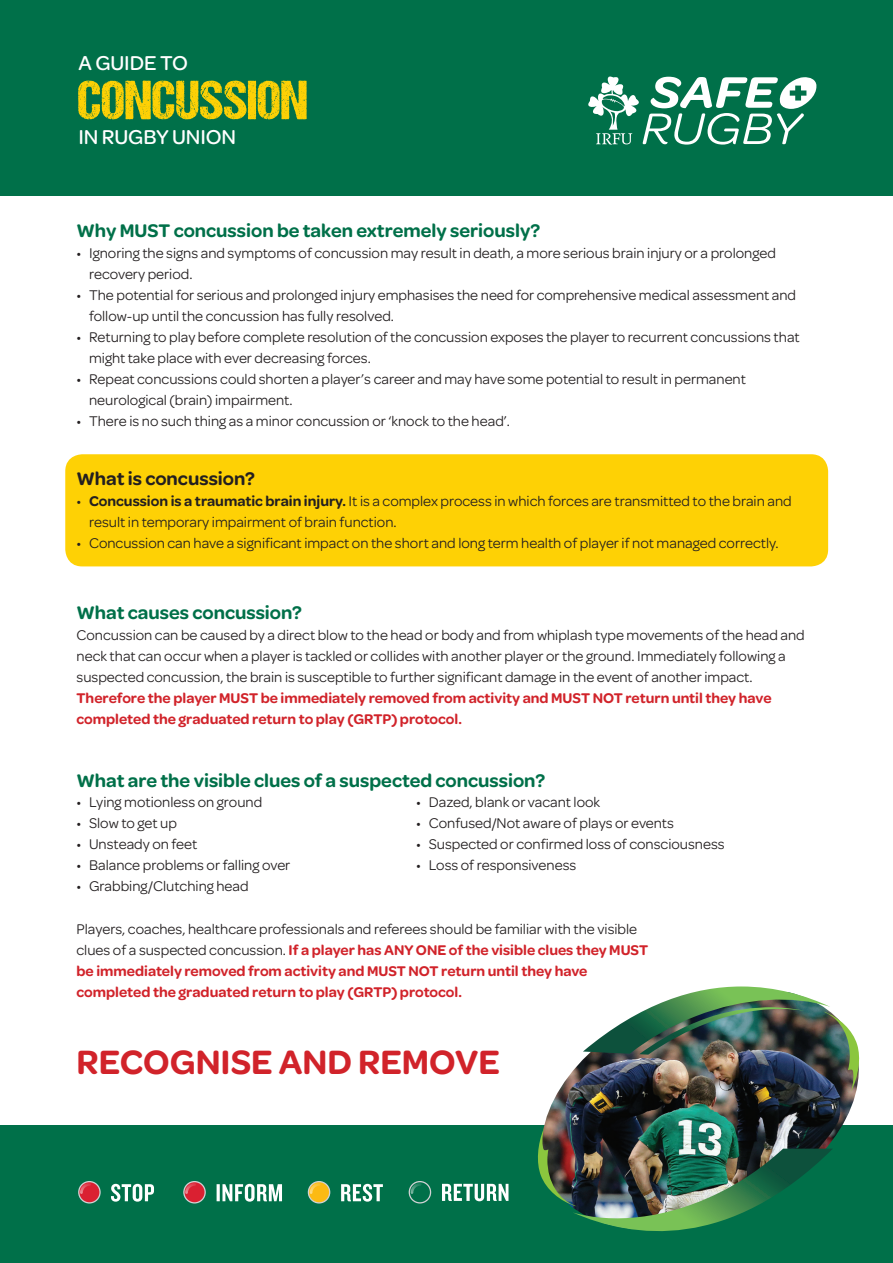
<style>
.page{position:relative;width:893px;height:1263px;background:#fff}
.page>*{position:absolute;margin:0;border:0;box-sizing:border-box;transform-origin:0 0}
.t1{font:600 36px "Omnes";color:#d1232a}
.t2{font:500 21.45px "Omnes";letter-spacing:-.005em;color:#fff}
.t3{font:600 19.5px "Omnes";color:#007049}
.t4{font:600 19.5px "Omnes";color:#231f20}
.t5{font:15px/21px "Omnes";color:#231f20}
.t6{font:600 15px "Omnes";color:#d1232a}
.s1{font-weight:600}
.s2{font-weight:600;color:#d1232a}
.s3{font-weight:400;color:#231f20}
</style>
<div class="page">
<div style="left:65px;top:454px;width:763px;height:112px;background:#fed105;border-radius:17px"></div>
<div style="left:0;top:0;width:893px;height:196px;background:#007049"></div>
<div style="left:0;top:1126px;width:893px;height:137px;background:#007049"></div>
<svg style="left:588px;top:76px;width:228px;height:69px"></svg>
<svg style="left:111px;top:1184px;width:43px;height:18px"></svg>
<div style="left:79px;top:1181px;width:21px;height:22px;background:#da2031;border-radius:50%"></div>
<div style="left:78px;top:1181px;width:23px;height:22px;border:1px solid #d1d2d4;border-radius:50%"></div>
<svg style="left:79px;top:1181px;width:14px;height:14px"></svg>
<svg style="left:217px;top:1184px;width:65px;height:18px"></svg>
<svg style="left:184px;top:1181px;width:21px;height:22px"></svg>
<div style="left:183px;top:1181px;width:23px;height:22px;border:1px solid #d1d2d4;border-radius:50%"></div>
<svg style="left:184px;top:1181px;width:14px;height:14px"></svg>
<svg style="left:341px;top:1184px;width:42px;height:18px"></svg>
<div style="left:308px;top:1181px;width:22px;height:22px;background:#fcba13;border-radius:50%"></div>
<div style="left:308px;top:1181px;width:22px;height:22px;border:1px solid #d1d2d4;border-radius:50%"></div>
<svg style="left:308px;top:1181px;width:14px;height:14px"></svg>
<svg style="left:442px;top:1184px;width:66px;height:17px"></svg>
<div style="left:409px;top:1181px;width:22px;height:22px;border:1px solid #d1d2d4;border-radius:50%"></div>
<svg style="left:409px;top:1181px;width:14px;height:14px"></svg>
<svg style="left:78px;top:81px;width:229px;height:38px"></svg>
<img style="left:523px;top:1059px;width:354px;height:80px">
<img style="left:536px;top:1128px;width:297px;height:104px">
<img style="left:583px;top:986px;width:278px;height:106px">
<p class="t2" style="left:78px;top:51px;width:111px">A GUIDE TO</p>
<p class="t2" style="left:78px;top:125px;width:159px">IN RUGBY UNION</p>
<p class="t3" style="left:77px;top:219px;width:465px">Why MUST concussion be taken extremely seriously?</p>
<p class="t5" style="left:89px;top:242px;width:688px;text-indent:-13px">• Ignoring the signs and symptoms of concussion may result in death, a more serious brain injury or a prolonged recovery period.</p>
<p class="t5" style="left:89px;top:284px;width:708px;text-indent:-13px">• The potential for serious and prolonged injury emphasises the need for comprehensive medical assessment and follow-up until the concussion has fully resolved.</p>
<p class="t5" style="left:89px;top:326px;width:712px;text-indent:-13px">• Returning to play before complete resolution of the concussion exposes the player to recurrent concussions that might take place with ever decreasing forces.</p>
<p class="t5" style="left:89px;top:368px;width:658px;text-indent:-13px">• Repeat concussions could shorten a player’s career and may have some potential to result in permanent neurological (brain) impairment.</p>
<p class="t5" style="left:77px;top:410px;width:435px">• There is no such thing as a minor concussion or ‘knock to the head’.</p>
<p class="t4" style="left:77px;top:467px;width:180px">What is concussion?</p>
<p class="t5" style="left:89px;top:490px;width:704px;text-indent:-13px">• <span class="s1">Concussion is a traumatic brain injury.</span> It is a complex process in which forces are transmitted to the brain and result in temporary impairment of brain function.</p>
<p class="t5" style="left:77px;top:532px;width:704px">• Concussion can have a significant impact on the short and long term health of player if not managed correctly.</p>
<p class="t3" style="left:77px;top:602px;width:227px">What causes concussion?</p>
<p class="t5" style="left:77px;top:625px;width:730px">Concussion can be caused by a direct blow to the head or body and from whiplash type movements of the head and neck that can occur when a player is tackled or collides with another player or the ground. Immediately following a suspected concussion, the brain is susceptible to further significant damage in the event of another impact.<br><span class="s2">Therefore the player MUST be immediately removed from activity and MUST NOT return until they have completed the graduated return to play (GRTP) protocol.</span></p>
<p class="t3" style="left:77px;top:770px;width:470px">What are the visible clues of a suspected concussion?</p>
<p class="t5" style="left:77px;top:791px;width:187px">• Lying motionless on ground</p>
<p class="t5" style="left:77px;top:812px;width:102px">• Slow to get up</p>
<p class="t5" style="left:77px;top:833px;width:122px">• Unsteady on feet</p>
<p class="t5" style="left:77px;top:854px;width:215px">• Balance problems or falling over</p>
<p class="t5" style="left:77px;top:875px;width:174px">• Grabbing/Clutching head</p>
<p class="t5" style="left:416px;top:791px;width:186px">• Dazed, blank or vacant look</p>
<p class="t5" style="left:416px;top:812px;width:259px">• Confused/Not aware of plays or events</p>
<p class="t5" style="left:416px;top:833px;width:310px">• Suspected or confirmed loss of consciousness</p>
<p class="t5" style="left:416px;top:854px;width:162px">• Loss of responsiveness</p>
<p class="t5" style="left:77px;top:919px;width:562px">Players, coaches, healthcare professionals and referees should be familiar with the visible</p>
<p class="t6" style="left:77px;top:942px;width:573px"><span class="s3">clues of a suspected concussion.</span> If a player has ANY ONE of the visible clues they MUST</p>
<p class="t6" style="left:77px;top:963px;width:512px">be immediately removed from activity and MUST NOT return until they have</p>
<p class="t6" style="left:77px;top:984px;width:387px">completed the graduated return to play (GRTP) protocol.</p>
<p class="t1" style="left:77px;top:1041px;width:425px">RECOGNISE AND REMOVE</p>
</div>
